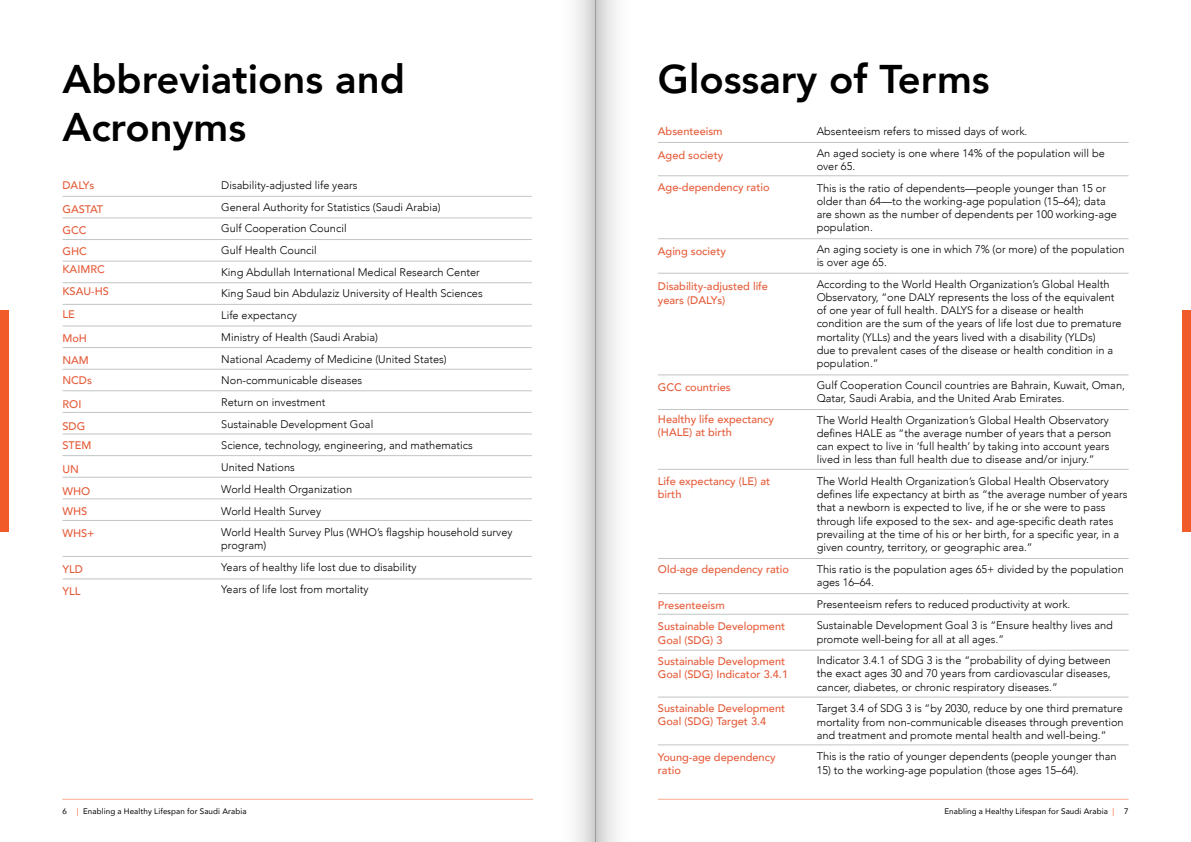
<style>
.page{position:relative;width:1191px;height:842px;background:#fff}
.page>*{position:absolute;margin:0;border:0;box-sizing:border-box;transform-origin:0 0}
.t1{font:800 40px/48px "Avenir";color:#000}
.t2{font:300 11px/21.7px "Avenir";color:#000}
.t3{font:500 11px/13.2px "Avenir";color:#e55c3a}
.t4{font:8px "Avenir";letter-spacing:.015em;color:#000}
.s1{color:#f15a29}
</style>
<div class="page">
<hr style="left:62px;top:799px;width:471px;height:1px;background:#f8ad94">
<hr style="left:658px;top:799px;width:470px;height:1px;background:#f8ad94">
<div style="left:0;top:310px;width:9px;height:221px;background:#f15a29"></div>
<div style="left:1182px;top:310px;width:9px;height:221px;background:#f15a29"></div>
<hr style="left:62px;top:196px;width:470px;height:1px;background:#c1c5c5">
<hr style="left:62px;top:218px;width:470px;height:1px;background:#c1c5c5">
<hr style="left:62px;top:239px;width:470px;height:1px;background:#c1c5c5">
<hr style="left:62px;top:261px;width:470px;height:1px;background:#c1c5c5">
<hr style="left:62px;top:282px;width:470px;height:1px;background:#c1c5c5">
<hr style="left:62px;top:326px;width:470px;height:1px;background:#c1c5c5">
<hr style="left:62px;top:347px;width:470px;height:1px;background:#c1c5c5">
<hr style="left:62px;top:369px;width:470px;height:1px;background:#c1c5c5">
<hr style="left:62px;top:391px;width:470px;height:1px;background:#c1c5c5">
<hr style="left:62px;top:412px;width:470px;height:1px;background:#c1c5c5">
<hr style="left:62px;top:434px;width:470px;height:1px;background:#c1c5c5">
<hr style="left:62px;top:455px;width:470px;height:1px;background:#c1c5c5">
<hr style="left:62px;top:477px;width:470px;height:1px;background:#c1c5c5">
<hr style="left:62px;top:499px;width:470px;height:1px;background:#c1c5c5">
<hr style="left:62px;top:520px;width:470px;height:1px;background:#c1c5c5">
<hr style="left:62px;top:556px;width:470px;height:1px;background:#c1c5c5">
<hr style="left:62px;top:579px;width:470px;height:1px;background:#c1c5c5">
<hr style="left:62px;top:304px;width:470px;height:1px;background:#c1c5c5">
<svg style="left:576px;top:0;width:19px;height:842px"></svg>
<hr style="left:658px;top:142px;width:470px;height:1px;background:#c1c5c5">
<hr style="left:658px;top:176px;width:470px;height:1px;background:#c1c5c5">
<hr style="left:658px;top:238px;width:470px;height:1px;background:#c1c5c5">
<hr style="left:658px;top:650px;width:470px;height:1px;background:#c1c5c5">
<hr style="left:658px;top:697px;width:470px;height:1px;background:#c1c5c5">
<hr style="left:658px;top:745px;width:470px;height:1px;background:#c1c5c5">
<hr style="left:658px;top:273px;width:470px;height:1px;background:#c1c5c5">
<hr style="left:658px;top:375px;width:470px;height:1px;background:#c1c5c5">
<hr style="left:658px;top:409px;width:470px;height:1px;background:#c1c5c5">
<hr style="left:658px;top:469px;width:470px;height:1px;background:#c1c5c5">
<hr style="left:658px;top:558px;width:470px;height:1px;background:#c1c5c5">
<hr style="left:658px;top:593px;width:470px;height:1px;background:#c1c5c5">
<hr style="left:658px;top:614px;width:470px;height:1px;background:#c1c5c5">
<svg style="left:595px;top:0;width:21px;height:842px"></svg>
<h1 class="t1" style="left:62px;top:55px;width:344px">Abbreviations and<br>Acronyms</h1>
<p class="t3" style="left:62px;top:173px;width:42px;line-height:23.7px">DALYs<br>GASTAT</p>
<p class="t3" style="left:62px;top:219px;width:26px;line-height:21.1px">GCC<br>GHC</p>
<p class="t2" style="left:221px;top:174px;width:293px">Disability-adjusted life years<br>General Authority for Statistics (Saudi Arabia)<br>Gulf Cooperation Council<br>Gulf Health Council<br>King Abdullah International Medical Research Center<br>King Saud bin Abdulaziz University of Health Sciences<br>Life expectancy<br>Ministry of Health (Saudi Arabia)<br>National Academy of Medicine (United States)<br>Non-communicable diseases<br>Return on investment<br>Sustainable Development Goal<br>Science, technology, engineering, and mathematics<br>United Nations<br>World Health Organization<br>World Health Survey<br>World Health Survey Plus (WHO’s flagship household survey</p>
<p class="t2" style="left:221px;top:535px;width:197px">program)<br>Years of healthy life lost due to disability<br>Years of life lost from mortality</p>
<p class="t3" style="left:62px;top:258px;width:48px;line-height:21.6px">KAIMRC<br>KSAU-HS</p>
<p class="t3" style="left:62px;top:307px;width:14px">LE</p>
<p class="t3" style="left:62px;top:331px;width:26px">MoH</p>
<p class="t3" style="left:62px;top:353px;width:28px">NAM</p>
<p class="t3" style="left:62px;top:373px;width:31px">NCDs</p>
<p class="t3" style="left:62px;top:397px;width:20px">ROI</p>
<p class="t3" style="left:62px;top:419px;width:24px">SDG</p>
<p class="t3" style="left:62px;top:438px;width:31px">STEM</p>
<p class="t3" style="left:62px;top:462px;width:18px">UN</p>
<p class="t3" style="left:62px;top:480px;width:29px;line-height:20.5px">WHO<br>WHS</p>
<p class="t3" style="left:62px;top:526px;width:34px">WHS+</p>
<p class="t3" style="left:62px;top:557px;width:22px;line-height:22.8px">YLD<br>YLL</p>
<h1 class="t1" style="left:658px;top:55px;width:333px">Glossary of Terms</h1>
<p class="t3" style="left:658px;top:119px;width:67px;line-height:23.6px">Absenteeism<br>Aged society</p>
<p class="t2" style="left:816px;top:120px;width:290px">Absenteeism refers to missed days of work.<br>An aged society is one where 14% of the population will be</p>
<p class="t2" style="left:816px;top:155px;width:291px">over 65.<br>This is the ratio of dependents—people younger than 15 or</p>
<p class="t2" style="left:816px;top:194px;width:302px;line-height:13.2px">older than 64—to the working-age population (15–64); data are shown as the number of dependents per 100 working-age population.</p>
<p class="t2" style="left:816px;top:243px;width:309px;line-height:13.2px">An aging society is one in which 7% (or more) of the population is over age 65.</p>
<p class="t2" style="left:816px;top:277px;width:306px;line-height:13.2px">According to the World Health Organization’s Global Health Observatory, “one DALY represents the loss of the equivalent of one year of full health. DALYS for a disease or health condition are the sum of the years of life lost due to premature mortality (YLLs) and the years lived with a disability (YLDs)<br>due to prevalent cases of the disease or health condition in a population.”</p>
<p class="t2" style="left:816px;top:378px;width:310px;line-height:13.2px">Gulf Cooperation Council countries are Bahrain, Kuwait, Oman,<br>Qatar, Saudi Arabia, and the United Arab Emirates.</p>
<p class="t2" style="left:816px;top:413px;width:296px;line-height:13.2px">The World Health Organization’s Global Health Observatory defines HALE as “the average number of years that a person can expect to live in ‘full health’ by taking into account years lived in less than full health due to disease and/or injury.”</p>
<p class="t2" style="left:816px;top:475px;width:312px;line-height:13.2px">The World Health Organization’s Global Health Observatory defines life expectancy at birth as “the average number of years that a newborn is expected to live, if he or she were to pass through life exposed to the sex- and age-specific death rates prevailing at the time of his or her birth, for a specific year, in a given country, territory, or geographic area.”</p>
<p class="t2" style="left:816px;top:562px;width:308px;line-height:13.2px">This ratio is the population ages 65+ divided by the population ages 16–64.</p>
<p class="t2" style="left:816px;top:593px;width:298px">Presenteeism refers to reduced productivity at work.<br>Sustainable Development Goal 3 is “Ensure healthy lives and</p>
<p class="t2" style="left:816px;top:628px;width:296px">promote well-being for all at all ages.”<br>Indicator 3.4.1 of SDG 3 is the “probability of dying between</p>
<p class="t2" style="left:816px;top:667px;width:295px;line-height:13.2px">the exact ages 30 and 70 years from cardiovascular diseases, cancer, diabetes, or chronic respiratory diseases.”</p>
<p class="t2" style="left:816px;top:702px;width:308px;line-height:13.2px;text-align:justify">Target 3.4 of SDG 3 is “by 2030, reduce by one third premature mortality from non-communicable diseases through prevention and treatment and promote mental health and well-being.”</p>
<p class="t2" style="left:816px;top:746px;width:301px">This is the ratio of younger dependents (people younger than</p>
<p class="t2" style="left:816px;top:759px;width:264px">15) to the working-age population (those ages 15–64).</p>
<p class="t3" style="left:658px;top:180px;width:113px">Age-dependency ratio</p>
<p class="t3" style="left:658px;top:244px;width:70px">Aging society</p>
<p class="t3" style="left:658px;top:279px;width:112px">Disability-adjusted life years (DALYs)</p>
<p class="t3" style="left:658px;top:379px;width:74px">GCC countries</p>
<p class="t3" style="left:658px;top:412px;width:118px">Healthy life expectancy (HALE) at birth</p>
<p class="t3" style="left:658px;top:474px;width:114px">Life expectancy (LE) at birth</p>
<p class="t3" style="left:658px;top:562px;width:133px">Old-age dependency ratio</p>
<p class="t3" style="left:658px;top:598px;width:68px">Presenteeism</p>
<p class="t3" style="left:658px;top:619px;width:129px">Sustainable Development<br>Goal (SDG) 3</p>
<p class="t3" style="left:658px;top:654px;width:132px">Sustainable Development<br>Goal (SDG) Indicator 3.4.1</p>
<p class="t3" style="left:658px;top:701px;width:129px">Sustainable Development<br>Goal (SDG) Target 3.4</p>
<p class="t3" style="left:658px;top:750px;width:119px">Young-age dependency ratio</p>
<p class="t4" style="left:62px;top:805px;width:186px">6 <span class="s1">|</span> Enabling a Healthy Lifespan for Saudi Arabia</p>
<p class="t4" style="left:944px;top:805px;width:186px">Enabling a Healthy Lifespan for Saudi Arabia <span class="s1">|</span> 7</p>
</div>
